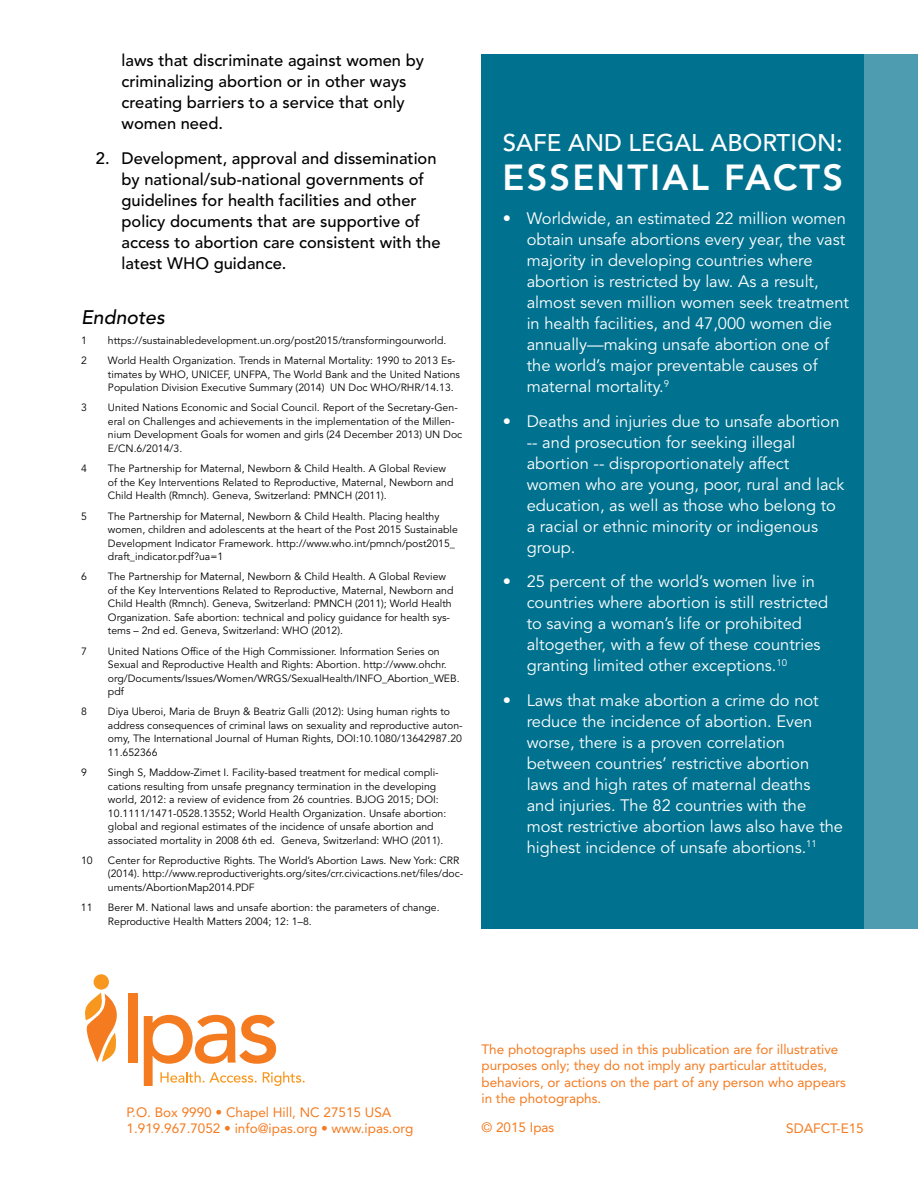
<style>
.page{position:relative;width:918px;height:1188px;background:#fff}
.page>*{position:absolute;margin:0;border:0;box-sizing:border-box;transform-origin:0 0}
.t1{font:800 36px "Avenir LT Std";letter-spacing:.06em;color:#fff}
.t2{font:500 24px "Avenir LT Std";color:#fff}
.t3{font:italic 500 19.5px "Avenir LT Std";color:#000}
.t4{font:16.5px/21px "Avenir LT Std";color:#fff}
.t5{font:500 16.5px/21px "Avenir LT Std";color:#000}
.t6{font:13.5px/16.2px "Avenir LT Std";color:#f47b20}
.t7{font:13.5px/16.5px "Avenir";color:#f47b20}
.t8{font:10.5px/13.5px "Avenir LT Std";color:#000}
</style>
<div class="page">
<div style="left:575px;top:54px;width:343px;height:875px;background:#4d9cb0"></div>
<svg style="left:85px;top:993px;width:32px;height:69px"></svg>
<div style="left:94px;top:974px;width:15px;height:16px;background:#f8971d;border-radius:50%"></div>
<div style="left:129px;top:993px;width:9px;height:70px;background:#f47b20"></div>
<svg style="left:144px;top:1015px;width:161px;height:71px"></svg>
<div style="left:482px;top:54px;width:382px;height:875px;background:#00728f"></div>
<h3 class="t5" style="left:122px;top:51px;width:304px">laws that discriminate against women by criminalizing abortion or in other ways creating barriers to a service that only women need.</h3>
<h3 class="t5" style="left:122px;top:148px;width:321px;text-indent:-26px">2. Development, approval and dissemination by national/sub-national governments of guidelines for health facilities and other policy documents that are supportive of access to abortion care consistent with the latest WHO</h3>
<h3 class="t5" style="left:214px;top:253px;width:74px">guidance.</h3>
<h3 class="t3" style="left:81px;top:306px;width:85px">Endnotes</h3>
<p class="t8" style="left:81px;top:334px;width:7px">1</p>
<p class="t8" style="left:108px;top:334px;width:340px">https://sustainabledevelopment.un.org/post2015/transformingourworld.</p>
<p class="t8" style="left:81px;top:354px;width:7px">2</p>
<p class="t8" style="left:108px;top:354px;width:349px">World H ealth Organization. Trends in Maternal Mortality: 1990 to 2013 Es&shy;timates by WHO, UNICE</p>
<p class="t8" style="left:108px;top:368px;width:354px;text-indent:115px">F, UN FPA, The World Bank and the U nited Nations<br>Population Division Executive Summary (2014) UN Doc WHO/RH R/14.13.</p>
<p class="t8" style="left:81px;top:401px;width:21px">3 U</p>
<p class="t8" style="left:108px;top:401px;width:356px;text-indent:7px">nited N ations Economic and Social Council. Report of the Secretary-Gen&shy;eral on Challenges and achievements in the implementation of the Millen&shy;nium Development Goals for women and girls (24 December 2013) UN Doc E/CN .6/2014/3.</p>
<p class="t8" style="left:81px;top:462px;width:7px">4</p>
<p class="t8" style="left:108px;top:462px;width:347px">The Partnership for Maternal, Newborn &amp; Child Health. A Global Review of the Key I nterventions Related to Reproductive, Maternal, N ewborn and<br>Child Health (Rmnch). Geneva, Switzerland: PMNCH</p>
<p class="t8" style="left:355px;top:489px;width:33px">(2011).</p>
<p class="t8" style="left:81px;top:509px;width:7px">5</p>
<p class="t8" style="left:108px;top:509px;width:352px">The Partnership for Maternal, Newborn &amp; Child Health. Placing healthy women, children and adolescents at the heart of the Post 2015 Sustainable Development I ndicator Framework. http://www.who.int/pmnch/post2015_ draft_indicator.pdf?ua=1</p>
<p class="t8" style="left:81px;top:570px;width:7px">6</p>
<p class="t8" style="left:108px;top:570px;width:347px">The Partnership for Maternal, Newborn &amp; Child Health. A Global Review of the Key I nterventions Related to Reproductive, Maternal, N ewborn and<br>Child Health (Rmnch). Geneva, Switzerland: PMNCH</p>
<p class="t8" style="left:108px;top:597px;width:345px;text-indent:247px">(2011); World Health<br>Organization. Safe abortion: technical and policy guidance for health sys&shy;tems – 2nd ed. Geneva, Switzerland: WHO (2012).</p>
<p class="t8" style="left:81px;top:644px;width:21px">7 U</p>
<p class="t8" style="left:108px;top:644px;width:353px;text-indent:7px">nited Nations Office of the H igh Commissioner. I nformation Series on Sexual and Reproductive H ealth and Rights: Abortion. http://www.ohchr. org/Documents/I ssues/Women/WRGS/SexualH ealth/IN FO_Abortion_WEB. pdf</p>
<p class="t8" style="left:81px;top:705px;width:7px">8</p>
<p class="t8" style="left:108px;top:705px;width:356px">Diya U beroi, Maria de Bruyn &amp; Beatriz Galli (2012): Using human rights to address consequences of criminal laws on sexuality and reproductive auton&shy;omy, The I nternational Journal of H uman Rights, DOI :10.1080/13642987.20<br>11.652366</p>
<p class="t8" style="left:81px;top:766px;width:7px">9</p>
<p class="t8" style="left:108px;top:766px;width:340px">Singh S, Maddow-Zimet I . Facility-based treatment for medical compli&shy;cations resulting from unsafe pregnancy termination in the developing world, 2012: a review of evidence from 26 countries. BJOG 2015; DOI :<br>10.1111/1471-0528.13552; World Health Organization. U nsafe abortion: global and regional estimates of the incidence of unsafe abortion and associated mortality in 2008 6th ed. Geneva, Switzerland: WHO (2011).</p>
<p class="t8" style="left:108px;top:854px;width:357px;text-indent:-27px">10 Center for Reproductive Rights. The World’s Abortion Laws. N ew York: CRR (2014). http://www.reproductiverights.org/sites/crr.civicactions.net/files/doc&shy;uments/AbortionMap2014.PDF</p>
<p class="t8" style="left:81px;top:901px;width:13px">11</p>
<p class="t8" style="left:108px;top:901px;width:333px">Berer M. National laws and unsafe abortion: the parameters of change.<br>Reproductive H ealth Matters 2004; 12: 1–8.</p>
<h2 class="t2" style="left:503px;top:128px;width:342px">Safe and legal abortion:</h2>
<h1 class="t1" style="left:503px;top:156px;width:342px">ESSENTIAL FACTS</h1>
<p class="t4" style="left:527px;top:208px;width:324px;text-indent:-24px">• Worldwide, an estimated 22 million women obtain unsafe abortions every year, the vast majority in developing countries where abortion is restricted by law. As a result, almost seven million women seek treatment in health facilities, and 47,000 women die annually—making unsafe abortion one of the world’s major preventable causes of maternal mortality.<sup>9</sup></p>
<p class="t4" style="left:527px;top:411px;width:319px;text-indent:-24px">• Deaths and injuries due to unsafe abortion -- and prosecution for seeking illegal abortion -- disproportionately affect women who are young, poor, rural and lack education, as well as those who belong to a racial or ethnic minority or indigenous group.</p>
<h3 class="t4" style="left:527px;top:571px;width:303px;text-indent:-24px">• 25 percent of the world’s women live in countries where abortion is still restricted to saving a woman’s life or prohibited altogether, with a few of these countries granting limited other exceptions.<sup>10</sup></h3>
<p class="t4" style="left:527px;top:690px;width:318px;text-indent:-24px">• Laws that make abortion a crime do not reduce the incidence of abortion. Even worse, there is a proven correlation between countries’ restrictive abortion laws and high rates of maternal deaths<br>and injuries. The 82 countries with the most restrictive abortion laws also have the highest incidence of unsafe abortions.<sup>11</sup></p>
<p class="t7" style="left:127px;top:1104px;width:288px">P.O. Box 9990 • Chapel Hill, NC 27515 USA<br>1.919.967.7052 • info@ipas.org • www.ipas.org</p>
<p class="t6" style="left:482px;top:1041px;width:366px">The photographs used in this publication are for illustrative purposes only; they do not imply any particular attitudes, behaviors, or actions on the part of any person who appears in the photographs.</p>
<p class="t6" style="left:482px;top:1120px;width:74px">© 2015 Ipas</p>
<p class="t7" style="left:786px;top:1120px;width:79px">SDAFCT-E15</p>
</div>
